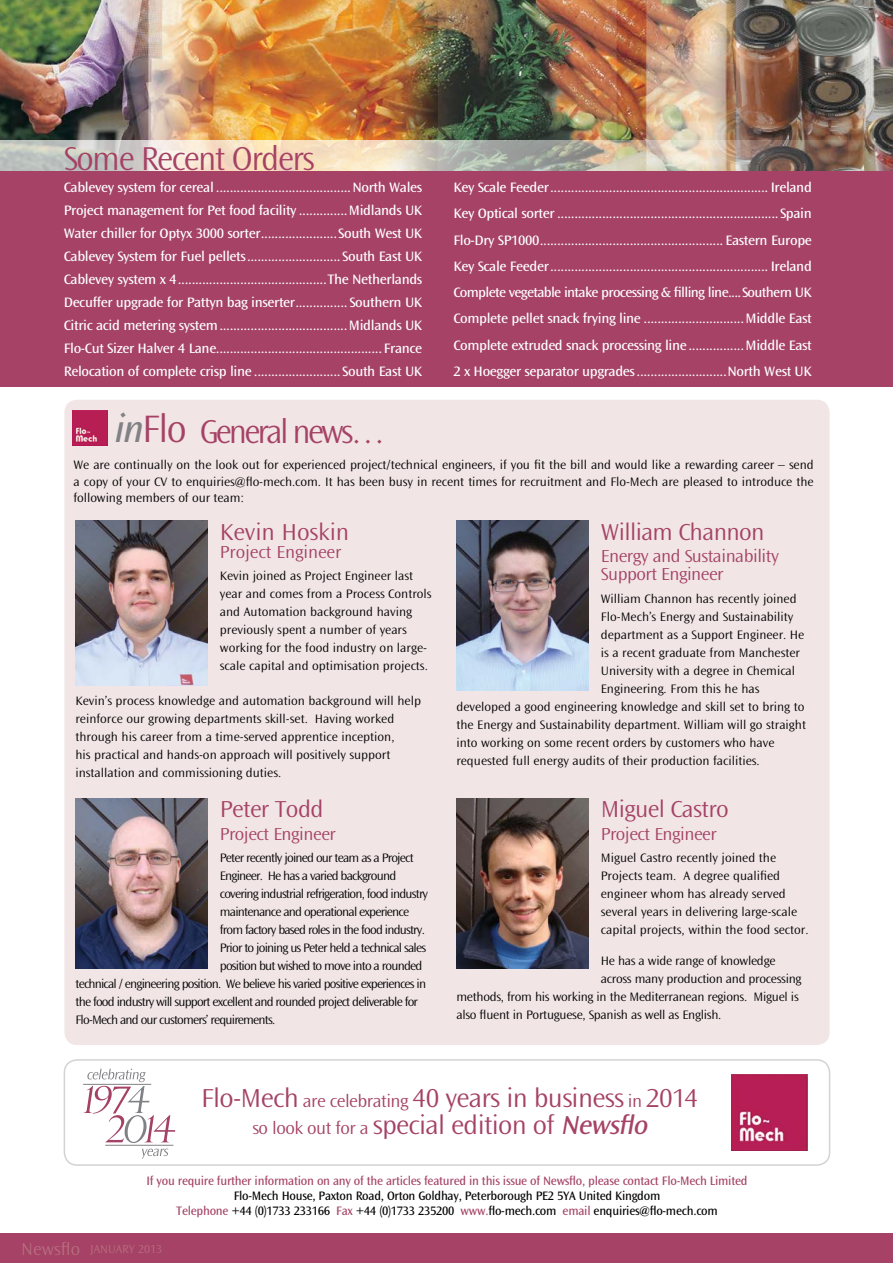
<style>
.page{position:relative;width:893px;height:1263px;background:#fff}
.page>*{position:absolute;margin:0;border:0;box-sizing:border-box;transform-origin:0 0}
.t1{font:300 34.5px "Ocean Sans";letter-spacing:-.075em;color:#a54265}
.t2{font:300 34.5px "Ocean Sans";letter-spacing:-.04em;color:#a54265}
.t3{font:300 27.15px/27px "Ocean Sans";letter-spacing:-.025em;color:#a54265;text-align:center;scale:1.05 1}
.t4{font:300 24.15px "Ocean Sans";letter-spacing:-.025em;color:#a54265;scale:1.05 1}
.t5{font:300 24.15px "Ocean Sans";letter-spacing:-.005em;color:#a54265;scale:1.05 1}
.t6{font:300 18.15px/18px "Ocean Sans";letter-spacing:-.025em;color:#a54265;scale:1.05 1}
.t7{font:300 18.15px "Ocean Sans";letter-spacing:-.005em;color:#a54265;scale:1.05 1}
.t8{font:14.25px/23px "Ocean Sans";letter-spacing:-.025em;color:#fff;text-align:justify;scale:1.05 1}
.t9{font:300 12.75px/18px "Ocean Sans";color:#000;scale:1.05 1}
.t10{font:300 12.75px "Ocean Sans";letter-spacing:-.06em;color:#000;scale:1.05 1}
.t11{font:300 12.75px "Ocean Sans";letter-spacing:-.02em;color:#000;scale:1.05 1}
.t12{font:12.75px/15.3px "Ocean Sans";letter-spacing:-.02em;color:#000;text-align:center}
.t13{font:12.75px "Ocean Sans";letter-spacing:-.02em;color:#a54265}
.t14{font:300 12px "Ocean Sans";color:#b76d80;scale:1.05 1}
.s1{font-weight:400;font-style:italic;font-size:39.9px;color:#808285}
.s2{font-size:39.9px}
.s3{font-size:18.15px}
.s4{font-weight:400;font-style:italic}
.s5{color:#a54265}
.s6{font-size:18px}
</style>
<div class="page">
<div style="left:0;top:170px;width:893px;height:217px;background:#a54265"></div>
<img style="left:0;top:0;width:893px;height:140px">
<div style="left:0;top:1233px;width:893px;height:30px;background:#a54265"></div>
<img style="left:0;top:140px;width:893px;height:30px">
<div style="left:64px;top:400px;width:766px;height:645px;background:#f1e5e6;border-radius:13px"></div>
<div style="left:64px;top:1059px;width:766px;height:107px;border:2px solid #d1d3d4;border-radius:13px"></div>
<img style="left:72px;top:410px;width:36px;height:36px">
<img style="left:75px;top:520px;width:132px;height:166px">
<img style="left:456px;top:521px;width:132px;height:170px">
<img style="left:75px;top:798px;width:132px;height:170px">
<img style="left:456px;top:798px;width:132px;height:170px">
<svg style="left:83px;top:1068px;width:92px;height:91px"></svg>
<hr style="left:105px;top:1145px;width:68px;height:1px;background:#808184">
<hr style="left:83px;top:1084px;width:68px;height:1px;background:#808184">
<img style="left:731px;top:1074px;width:76px;height:77px">
<h1 class="t2" style="left:64px;top:140px;width:252px">Some Recent Orders</h1>
<p class="t8" style="left:64px;top:176px;width:343px">Cablevey system for cereal.......................................North Wales Project management for Pet food facility ..............Midlands UK Water chiller for Optyx 3000 sorter......................South West UK Cablevey System for Fuel pellets...........................South East UK Cablevey system x 4...........................................The Netherlands Decuffer upgrade for Pattyn bag inserter............... Southern UK Citric acid metering system.....................................Midlands UK Flo-Cut Sizer Halver 4 Lane................................................ France Relocation of complete crisp line .........................South East UK</p>
<p class="t8" style="left:453px;top:175px;width:343px;line-height:26.2px">Key Scale Feeder............................................................... Ireland Key Optical sorter ................................................................Spain Flo-Dry SP1000..................................................... Eastern Europe Key Scale Feeder............................................................... Ireland Complete vegetable intake processing &amp; filling line....Southern UK Complete pellet snack frying line .............................Middle East Complete extruded snack processing line................Middle East 2 x Hoegger separator upgrades..........................North West UK</p>
<h1 class="t1" style="left:114px;top:413px;width:272px"><span class="s1">in</span><span class="s2">Flo</span> General news…</h1>
<p class="t9" style="left:73px;top:457px;width:706px;line-height:16.5px;text-align:justify">We are continually on the look out for experienced project/technical engineers, if you fit the bill and would like a rewarding career – send a copy of your CV to enquiries@flo-mech.com. It has been busy in recent times for recruitment and Flo-Mech are pleased to introduce the following members of our team:</p>
<h3 class="t5" style="left:220px;top:518px;width:125px">Kevin Hoskin</h3>
<h3 class="t7" style="left:220px;top:542px;width:117px">Project Engineer</h3>
<p class="t9" style="left:220px;top:567px;width:203px">Kevin joined as Project Engineer last year and comes from a Process Controls and Automation background having previously spent a number of years working for the food industry on large&shy;scale capital and optimisation projects.</p>
<p class="t9" style="left:75px;top:692px;width:331px">Kevin’s process knowledge and automation background will help reinforce our growing departments skill-set. Having worked through his career from a time-served apprentice inception,<br>his practical and hands-on approach will positively support installation and commissioning duties.</p>
<h3 class="t4" style="left:220px;top:796px;width:100px">Peter Todd</h3>
<h3 class="t6" style="left:220px;top:825px;width:112px">Project Engineer</h3>
<p class="t10" style="left:220px;top:850px;width:186px">Peter recently joined our team as a Project</p>
<p class="t10" style="left:220px;top:868px;width:170px">Engineer. He has a varied background</p>
<p class="t10" style="left:220px;top:886px;width:200px">covering industrial refrigeration, food industry</p>
<p class="t10" style="left:220px;top:904px;width:182px">maintenance and operational experience</p>
<p class="t10" style="left:220px;top:922px;width:197px">from factory based roles in the food industry.</p>
<p class="t10" style="left:220px;top:940px;width:198px">Prior to joining us Peter held a technical sales</p>
<p class="t10" style="left:220px;top:958px;width:194px">position but wished to move into a rounded</p>
<p class="t10" style="left:75px;top:976px;width:336px">technical / engineering position. We believe his varied positive experiences in</p>
<p class="t10" style="left:75px;top:994px;width:328px">the food industry will support excellent and rounded project deliverable for</p>
<p class="t10" style="left:75px;top:1012px;width:192px">Flo-Mech and our customers’ requirements.</p>
<h3 class="t4" style="left:601px;top:519px;width:158px">William Channon</h3>
<h3 class="t6" style="left:601px;top:548px;width:171px">Energy and Sustainability<br>Support Engineer</h3>
<p class="t9" style="left:601px;top:589px;width:188px">William Channon has recently joined</p>
<p class="t9" style="left:601px;top:607px;width:185px">Flo-Mech’s Energy and Sustainability</p>
<p class="t9" style="left:601px;top:625px;width:195px">department as a Support Engineer. He</p>
<p class="t9" style="left:601px;top:644px;width:191px">is a recent graduate from Manchester</p>
<p class="t9" style="left:601px;top:662px;width:187px">University with a degree in Chemical</p>
<p class="t9" style="left:601px;top:680px;width:153px">Engineering. From this he has</p>
<p class="t9" style="left:456px;top:698px;width:333px">developed a good engineering knowledge and skill set to bring to</p>
<p class="t9" style="left:456px;top:716px;width:335px">the Energy and Sustainability department. William will go straight</p>
<p class="t9" style="left:456px;top:734px;width:305px">into working on some recent orders by customers who have</p>
<p class="t9" style="left:456px;top:752px;width:290px">requested full energy audits of their production facilities.</p>
<h3 class="t4" style="left:601px;top:796px;width:123px">Miguel Castro</h3>
<h3 class="t6" style="left:601px;top:825px;width:112px">Project Engineer</h3>
<p class="t9" style="left:601px;top:849px;width:199px">Miguel Castro recently joined the Projects team. A degree qualified engineer whom has already served several years in delivering large-scale capital projects, within the food sector.</p>
<p class="t11" style="left:601px;top:953px;width:168px">He has a wide range of knowledge</p>
<p class="t11" style="left:601px;top:971px;width:193px">across many production and processing</p>
<p class="t11" style="left:456px;top:989px;width:327px">methods, from his working in the Mediterranean regions. Miguel is</p>
<p class="t11" style="left:456px;top:1007px;width:254px">also fluent in Portuguese, Spanish as well as English.</p>
<h2 class="t3" style="left:201px;top:1085px;width:475px">Flo-Mech <span class="s3">are celebrating</span> 40 years in business <span class="s3">in</span> 2014 <span class="s3">so look out for a</span> special edition of <span class="s4">Newsflo</span></h2>
<p class="t13" style="left:147px;top:1173px;width:602px">If you require further information on any of the articles featured in this issue of Newsflo, please contact Flo-Mech Limited</p>
<p class="t12" style="left:176px;top:1188px;width:543px">Flo-Mech House, Paxton Road, Orton Goldhay, Peterborough PE2 5YA United Kingdom<br><span class="s5">Telephone</span> +44 (0)1733 233166 <span class="s5">Fax</span> +44 (0)1733 235200 <span class="s5">www.</span>flo-mech.com <span class="s5">email</span> enquiries@flo-mech.com</p>
<p class="t14" style="left:21px;top:1243px;width:136px"><span class="s6">n ewsflo</span> JANUARY 2013</p>
</div>
